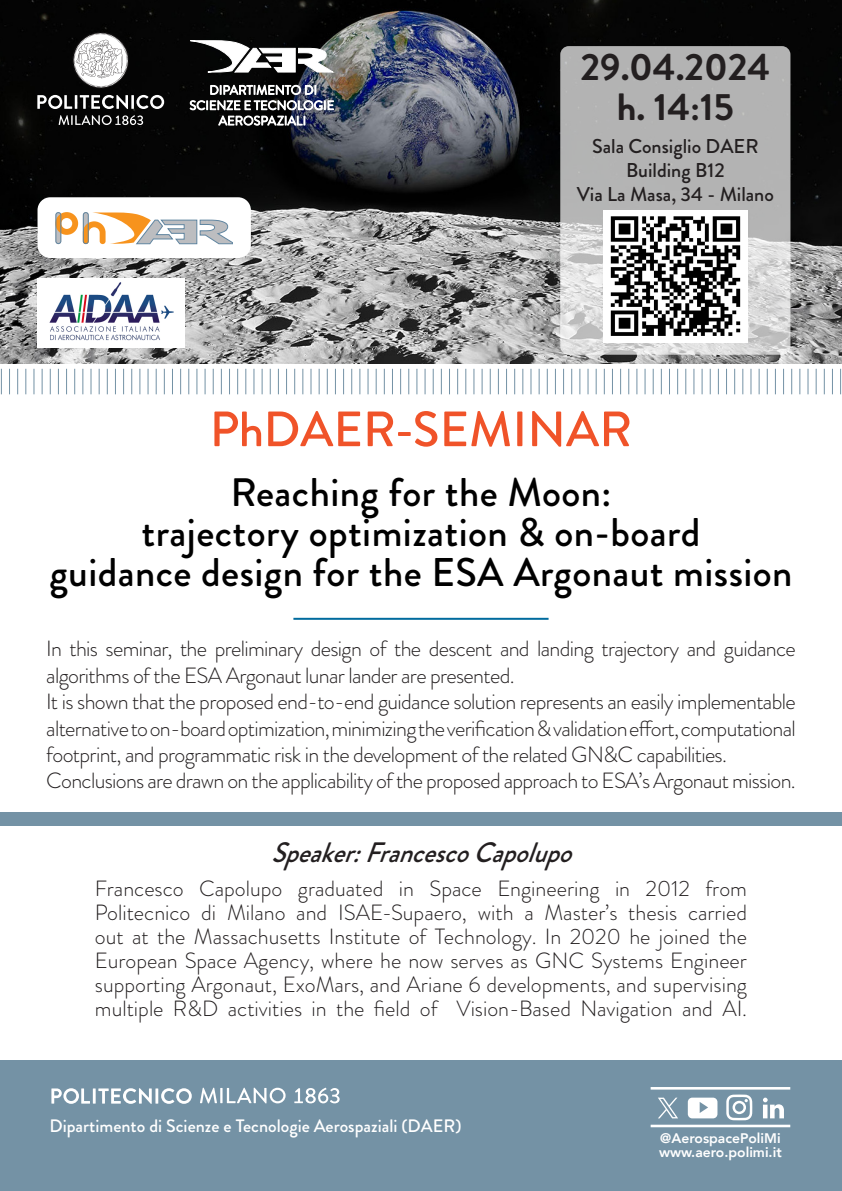
<style>
.page{position:relative;width:842px;height:1191px;background:#fff}
.page>*{position:absolute;margin:0;border:0;box-sizing:border-box;transform-origin:0 0}
.t1{font:500 49.5px "Brandon Grotesque";color:#f05329}
.t2{font:500 40px "Brandon Grotesque";letter-spacing:.01em;color:#000}
.t3{font:700 38px "Brandon Grotesque";color:#231f20}
.t4{font:italic 500 28.1px "Brandon Grotesque";color:#231f20;scale:.93 1}
.t5{font:300 22px/24px "Brandon Grotesque";letter-spacing:-.03em;color:#231f20;text-align:justify}
.t6{font:500 20px "Brandon Grotesque";color:#231f20}
.t7{font:500 18px "Brandon Grotesque";color:#fff}
.t8{font:800 13.9px/14.4px "Avenir";color:#fff}
.s1{font-size:39.6px}
</style>
<div class="page">
<hr style="left:293px;top:618px;width:256px;height:2px;background:#006b9e">
<div style="left:0;top:1060px;width:842px;height:131px;background:#7492a5"></div>
<div style="left:0;top:811px;width:842px;height:14px;background:#7492a5"></div>
<img style="left:0;top:0;width:841px;height:364px">
<svg style="left:560px;top:46px;width:230px;height:309px;fill:#b3b3b3"></svg>
<svg style="left:164px;top:369px;width:1px;height:25px"></svg>
<svg style="left:221px;top:369px;width:1px;height:25px"></svg>
<svg style="left:245px;top:369px;width:1px;height:25px"></svg>
<svg style="left:156px;top:369px;width:1px;height:25px"></svg>
<svg style="left:213px;top:369px;width:1px;height:25px"></svg>
<svg style="left:180px;top:369px;width:1px;height:25px"></svg>
<svg style="left:237px;top:369px;width:1px;height:25px"></svg>
<svg style="left:262px;top:369px;width:1px;height:25px"></svg>
<svg style="left:172px;top:369px;width:1px;height:25px"></svg>
<svg style="left:229px;top:369px;width:1px;height:25px"></svg>
<svg style="left:253px;top:369px;width:1px;height:25px"></svg>
<svg style="left:107px;top:369px;width:1px;height:25px"></svg>
<svg style="left:58px;top:369px;width:1px;height:25px"></svg>
<svg style="left:9px;top:369px;width:1px;height:25px"></svg>
<svg style="left:1px;top:369px;width:1px;height:25px"></svg>
<svg style="left:139px;top:369px;width:1px;height:25px"></svg>
<svg style="left:196px;top:369px;width:1px;height:25px"></svg>
<svg style="left:91px;top:369px;width:1px;height:25px"></svg>
<svg style="left:42px;top:369px;width:1px;height:25px"></svg>
<svg style="left:123px;top:369px;width:1px;height:25px"></svg>
<svg style="left:74px;top:369px;width:1px;height:25px"></svg>
<svg style="left:25px;top:369px;width:1px;height:25px"></svg>
<svg style="left:148px;top:369px;width:1px;height:25px"></svg>
<svg style="left:205px;top:369px;width:1px;height:25px"></svg>
<svg style="left:99px;top:369px;width:1px;height:25px"></svg>
<svg style="left:50px;top:369px;width:1px;height:25px"></svg>
<svg style="left:131px;top:369px;width:1px;height:25px"></svg>
<svg style="left:188px;top:369px;width:1px;height:25px"></svg>
<svg style="left:82px;top:369px;width:1px;height:25px"></svg>
<svg style="left:33px;top:369px;width:1px;height:25px"></svg>
<svg style="left:115px;top:369px;width:1px;height:25px"></svg>
<svg style="left:66px;top:369px;width:1px;height:25px"></svg>
<svg style="left:17px;top:369px;width:1px;height:25px"></svg>
<svg style="left:482px;top:369px;width:1px;height:25px"></svg>
<svg style="left:539px;top:369px;width:1px;height:25px"></svg>
<svg style="left:563px;top:369px;width:1px;height:25px"></svg>
<svg style="left:473px;top:369px;width:1px;height:25px"></svg>
<svg style="left:530px;top:369px;width:1px;height:25px"></svg>
<svg style="left:498px;top:369px;width:1px;height:25px"></svg>
<svg style="left:555px;top:369px;width:1px;height:25px"></svg>
<svg style="left:579px;top:369px;width:1px;height:25px"></svg>
<svg style="left:490px;top:369px;width:1px;height:25px"></svg>
<svg style="left:547px;top:369px;width:1px;height:25px"></svg>
<svg style="left:571px;top:369px;width:1px;height:25px"></svg>
<svg style="left:425px;top:369px;width:1px;height:25px"></svg>
<svg style="left:376px;top:369px;width:1px;height:25px"></svg>
<svg style="left:327px;top:369px;width:1px;height:25px"></svg>
<svg style="left:457px;top:369px;width:1px;height:25px"></svg>
<svg style="left:514px;top:369px;width:1px;height:25px"></svg>
<svg style="left:408px;top:369px;width:1px;height:25px"></svg>
<svg style="left:359px;top:369px;width:1px;height:25px"></svg>
<svg style="left:310px;top:369px;width:1px;height:25px"></svg>
<svg style="left:441px;top:369px;width:1px;height:25px"></svg>
<svg style="left:392px;top:369px;width:1px;height:25px"></svg>
<svg style="left:343px;top:369px;width:1px;height:25px"></svg>
<svg style="left:294px;top:369px;width:1px;height:25px"></svg>
<svg style="left:465px;top:369px;width:1px;height:25px"></svg>
<svg style="left:522px;top:369px;width:1px;height:25px"></svg>
<svg style="left:416px;top:369px;width:1px;height:25px"></svg>
<svg style="left:367px;top:369px;width:1px;height:25px"></svg>
<svg style="left:319px;top:369px;width:1px;height:25px"></svg>
<svg style="left:449px;top:369px;width:1px;height:25px"></svg>
<svg style="left:506px;top:369px;width:1px;height:25px"></svg>
<svg style="left:400px;top:369px;width:1px;height:25px"></svg>
<svg style="left:351px;top:369px;width:1px;height:25px"></svg>
<svg style="left:302px;top:369px;width:1px;height:25px"></svg>
<svg style="left:433px;top:369px;width:1px;height:25px"></svg>
<svg style="left:384px;top:369px;width:1px;height:25px"></svg>
<svg style="left:335px;top:369px;width:1px;height:25px"></svg>
<svg style="left:278px;top:369px;width:1px;height:25px"></svg>
<svg style="left:286px;top:369px;width:1px;height:25px"></svg>
<svg style="left:270px;top:369px;width:1px;height:25px"></svg>
<svg style="left:799px;top:369px;width:1px;height:25px"></svg>
<svg style="left:791px;top:369px;width:1px;height:25px"></svg>
<svg style="left:816px;top:369px;width:1px;height:25px"></svg>
<svg style="left:807px;top:369px;width:1px;height:25px"></svg>
<svg style="left:742px;top:369px;width:1px;height:25px"></svg>
<svg style="left:693px;top:369px;width:1px;height:25px"></svg>
<svg style="left:644px;top:369px;width:1px;height:25px"></svg>
<svg style="left:775px;top:369px;width:1px;height:25px"></svg>
<svg style="left:832px;top:369px;width:1px;height:25px"></svg>
<svg style="left:840px;top:369px;width:1px;height:25px"></svg>
<svg style="left:726px;top:369px;width:1px;height:25px"></svg>
<svg style="left:677px;top:369px;width:1px;height:25px"></svg>
<svg style="left:628px;top:369px;width:1px;height:25px"></svg>
<svg style="left:759px;top:369px;width:1px;height:25px"></svg>
<svg style="left:710px;top:369px;width:1px;height:25px"></svg>
<svg style="left:661px;top:369px;width:1px;height:25px"></svg>
<svg style="left:612px;top:369px;width:1px;height:25px"></svg>
<svg style="left:783px;top:369px;width:1px;height:25px"></svg>
<svg style="left:734px;top:369px;width:1px;height:25px"></svg>
<svg style="left:685px;top:369px;width:1px;height:25px"></svg>
<svg style="left:636px;top:369px;width:1px;height:25px"></svg>
<svg style="left:767px;top:369px;width:1px;height:25px"></svg>
<svg style="left:824px;top:369px;width:1px;height:25px"></svg>
<svg style="left:718px;top:369px;width:1px;height:25px"></svg>
<svg style="left:669px;top:369px;width:1px;height:25px"></svg>
<svg style="left:620px;top:369px;width:1px;height:25px"></svg>
<svg style="left:750px;top:369px;width:1px;height:25px"></svg>
<svg style="left:702px;top:369px;width:1px;height:25px"></svg>
<svg style="left:653px;top:369px;width:1px;height:25px"></svg>
<svg style="left:596px;top:369px;width:1px;height:25px"></svg>
<svg style="left:604px;top:369px;width:1px;height:25px"></svg>
<svg style="left:587px;top:369px;width:1px;height:25px"></svg>
<hr style="left:651px;top:1087px;width:139px;height:2px;background:#fff">
<hr style="left:651px;top:1124px;width:139px;height:3px;background:#fff">
<svg style="left:658px;top:1097px;width:20px;height:21px"></svg>
<svg style="left:688px;top:1097px;width:29px;height:21px"></svg>
<svg style="left:726px;top:1094px;width:26px;height:26px"></svg>
<svg style="left:763px;top:1097px;width:21px;height:21px"></svg>
<svg style="left:51px;top:1088px;width:141px;height:15px"></svg>
<svg style="left:200px;top:1087px;width:86px;height:16px"></svg>
<svg style="left:294px;top:1087px;width:46px;height:16px"></svg>
<img style="left:603px;top:211px;width:144px;height:132px">
<div style="left:38px;top:197px;width:213px;height:61px;background:#fff;border-radius:13px"></div>
<svg style="left:55px;top:212px;width:178px;height:32px"></svg>
<svg style="left:185px;top:40px;width:150px;height:33px"></svg>
<img style="left:190px;top:81px;width:144px;height:46px">
<svg style="left:59px;top:115px;width:84px;height:10px"></svg>
<svg style="left:37px;top:95px;width:127px;height:14px"></svg>
<svg style="left:72px;top:32px;width:57px;height:57px"></svg>
<img style="left:36px;top:278px;width:149px;height:70px">
<p class="t3" style="left:581px;top:41px;width:191px">29.04.2024</p>
<p class="t3" style="left:617px;top:81px;width:119px">h. 14:15</p>
<p class="t6" style="left:592px;top:133px;width:168px">Sala Consiglio DAER</p>
<p class="t6" style="left:626px;top:157px;width:100px">Building B12</p>
<p class="t6" style="left:577px;top:181px;width:199px">Via La Masa, 34 - Milano</p>
<p class="t1" style="left:210px;top:395px;width:424px">PhDAER-SEMINAR</p>
<p class="t2" style="left:231px;top:465px;width:382px"><span class="s1">Re</span>aching for the Moon:</p>
<p class="t2" style="left:142px;top:505px;width:560px">trajectory optimization &amp; on-board</p>
<p class="t2" style="left:50px;top:545px;width:744px">guidance design for the ESA Argonaut mission</p>
<p class="t5" style="left:46px;top:635px;width:751px;line-height:26.4px">In this seminar, the preliminary design of the descent and landing trajectory and guidance algorithms of the ESA Argonaut lunar lander are presented.</p>
<p class="t5" style="left:46px;top:688px;width:751px;line-height:26.4px">It is shown that the proposed end-to-end guidance solution represents an easily implementable alternative to on-board optimization, minimizing the verification &amp; validation effort, computational footprint, and programmatic risk in the development of the related GN&amp;C capabilities.</p>
<p class="t5" style="left:46px;top:769px;width:751px">Conclusions are drawn on the applicability of the proposed approach to ESA’s Argonaut mission.</p>
<p class="t4" style="left:271px;top:833px;width:339px">Speaker:FrancescoCapolupo</p>
<p class="t5" style="left:95px;top:876px;width:654px">Francesco Capolupo graduated in Space Engineering in 2012 from Politecnico di Milano and ISAE-Supaero, with a Master’s thesis carried out at the Massachusetts Institute of Technology. In 2020 he joined the European Space Agency, where he now serves as GNC Systems Engineer supporting Argonaut, ExoMars, and Ariane 6 developments, and supervising multiple R&amp;D activities in the field of Vision-Based Navigation and AI.</p>
<p class="t7" style="left:50px;top:1113px;width:413px">Dipartimento di Scienze e Tecnologie Aerospaziali (DAER)</p>
<p class="t8" style="left:659px;top:1130px;width:124px">@AerospacePoliMi www.aero.polimi.it</p>
</div>
